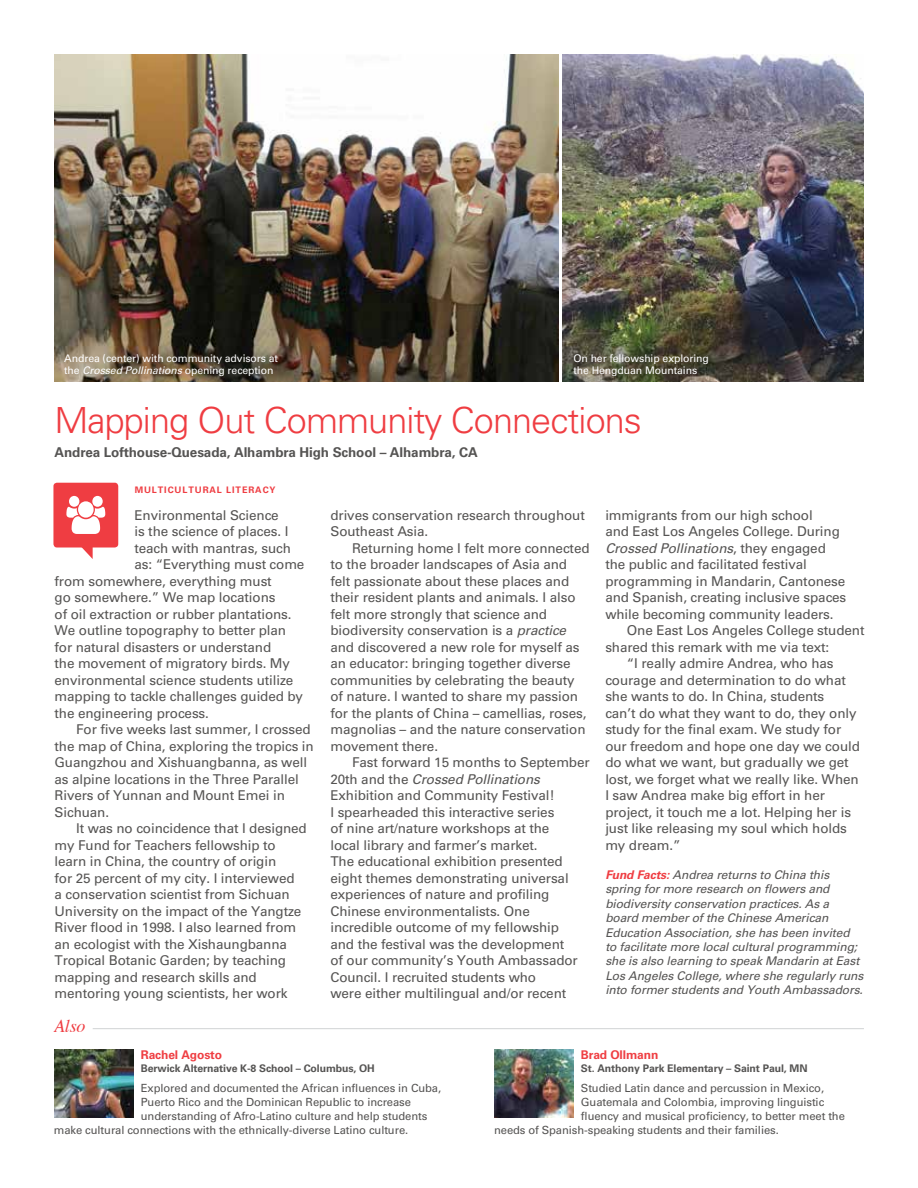
<style>
.page{position:relative;width:918px;height:1188px;background:#fff}
.page>*{position:absolute;margin:0;border:0;box-sizing:border-box;transform-origin:0 0}
.t1{font:300 36px "Univers 45";letter-spacing:-.025em;color:#ef3d42}
.t2{font:italic 18px "Times";color:#ef3d42}
.t3{font:13.5px/16.5px "Univers 55 Roman";letter-spacing:-.01em;color:#555453}
.t4{font:italic 13.5px "Univers 55";letter-spacing:-.01em;color:#555453}
.t5{font:700 13.5px "Univers 65";letter-spacing:-.01em;color:#555453}
.t6{font:italic 12px/14.4px "Univers 55";letter-spacing:-.01em;color:#555453}
.t7{font:700 12px "Univers 65";letter-spacing:-.01em;color:#ef3e42}
.t8{font:11.25px "Univers 55 Roman";letter-spacing:-.01em;color:#555453}
.t9{font:10.5px/12px "Univers 55 Roman";letter-spacing:-.01em;color:#fff}
.t10{font:700 10.5px "Univers 65";letter-spacing:-.01em;color:#555453}
.t11{font:700 9px "Univers 65";letter-spacing:.1em;color:#ef3d42}
.s1{font-family:"Univers 55";font-style:italic}
.s2{font-family:"Univers 55 Roman";font-style:normal}
.s3{font-family:"Univers 65";font-weight:700;color:#ef3d42}
</style>
<div class="page">
<img style="left:563px;top:54px;width:301px;height:327px">
<img style="left:54px;top:54px;width:504px;height:327px">
<img style="left:494px;top:1050px;width:79px;height:68px">
<hr style="left:93px;top:1028px;width:771px;height:1px;background:#d1d3d4">
<img style="left:54px;top:1050px;width:79px;height:68px">
<div style="left:53px;top:483px;width:65px;height:65px;background:#ef3d42;border-radius:4px"></div>
<svg style="left:79px;top:547px;width:14px;height:12px"></svg>
<svg style="left:66px;top:496px;width:39px;height:38px"></svg>
<p class="t9" style="left:64px;top:353px;width:215px">Andrea (center) with community advisors at the <span class="s1">Crossed Pollinations</span> opening reception</p>
<p class="t9" style="left:573px;top:353px;width:137px">On her fellowship exploring the Hengduan Mountains</p>
<h1 class="t1" style="left:55px;top:398px;width:589px">Mapping Out Community Connections</h1>
<p class="t5" style="left:55px;top:444px;width:425px">Andrea Lofthouse-Quesada, Alhambra High School – Alhambra, CA</p>
<p class="t11" style="left:135px;top:485px;width:142px">MULTICULTURAL LITERACY</p>
<p class="t3" style="left:134px;top:507px;width:146px">Environmental Science</p>
<p class="t3" style="left:134px;top:523px;width:156px">is the science of places. I</p>
<p class="t3" style="left:134px;top:540px;width:158px">teach with mantras, such</p>
<p class="t3" style="left:134px;top:556px;width:172px">as: “Everything must come</p>
<p class="t3" style="left:55px;top:573px;width:219px">from somewhere, everything must</p>
<p class="t3" style="left:55px;top:589px;width:222px">go somewhere.” We map locations</p>
<p class="t3" style="left:55px;top:606px;width:239px">of oil extraction or rubber plantations.</p>
<p class="t3" style="left:55px;top:622px;width:233px">We outline topography to better plan</p>
<p class="t3" style="left:55px;top:639px;width:218px">for natural disasters or understand</p>
<p class="t3" style="left:55px;top:655px;width:237px">the movement of migratory birds. My</p>
<p class="t3" style="left:55px;top:672px;width:240px">environmental science students utilize</p>
<p class="t3" style="left:55px;top:688px;width:250px">mapping to tackle challenges guided by</p>
<p class="t3" style="left:55px;top:705px;width:156px">the engineering process.</p>
<p class="t3" style="left:76px;top:721px;width:236px">For five weeks last summer, I crossed</p>
<p class="t3" style="left:55px;top:738px;width:261px">the map of China, exploring the tropics in</p>
<p class="t3" style="left:55px;top:754px;width:254px">Guangzhou and Xishuangbanna, as well</p>
<p class="t3" style="left:55px;top:771px;width:246px">as alpine locations in the Three Parallel</p>
<p class="t3" style="left:55px;top:787px;width:232px">Rivers of Yunnan and Mount Emei in</p>
<p class="t3" style="left:55px;top:804px;width:56px">Sichuan.</p>
<p class="t3" style="left:76px;top:820px;width:232px">It was no coincidence that I designed</p>
<p class="t3" style="left:55px;top:837px;width:223px">my Fund for Teachers fellowship to</p>
<p class="t3" style="left:55px;top:853px;width:223px">learn in China, the country of origin</p>
<p class="t3" style="left:55px;top:870px;width:242px">for 25 percent of my city. I interviewed</p>
<p class="t3" style="left:55px;top:886px;width:237px">a conservation scientist from Sichuan</p>
<p class="t3" style="left:55px;top:903px;width:248px">University on the impact of the Yangtze</p>
<p class="t3" style="left:55px;top:919px;width:243px">River flood in 1998. I also learned from</p>
<p class="t3" style="left:55px;top:936px;width:234px">an ecologist with the Xishaungbanna</p>
<p class="t3" style="left:55px;top:952px;width:233px">Tropical Botanic Garden; by teaching</p>
<p class="t3" style="left:55px;top:969px;width:204px">mapping and research skills and</p>
<p class="t3" style="left:55px;top:985px;width:235px">mentoring young scientists, her work</p>
<h2 class="t2" style="left:54px;top:1011px;width:33px">Also</h2>
<p class="t3" style="left:330px;top:507px;width:256px">drives conservation research throughout<br>Southeast Asia.</p>
<p class="t3" style="left:330px;top:540px;width:261px;text-indent:22px">Returning home I felt more connected to the broader landscapes of Asia and felt passionate about these places and their resident plants and animals. I also felt more strongly that science and biodiversity conservation is a <span class="s1">practice </span>and discovered a new role for myself as an educator: bringing together diverse communities by celebrating the beauty of nature. I wanted to share my passion for the plants of China – camellias, roses, magnolias – and the nature conservation movement there.</p>
<p class="t3" style="left:352px;top:754px;width:239px">Fast forward 15 months to September</p>
<p class="t4" style="left:330px;top:771px;width:211px"><span class="s2">20th and the</span> Crossed Pollinations</p>
<p class="t3" style="left:330px;top:787px;width:249px">Exhibition and Community Festival!<br>I spearheaded this interactive series<br>of nine art/nature workshops at the local library and farmer’s market.<br>The educational exhibition presented eight themes demonstrating universal experiences of nature and profiling Chinese environmentalists. One incredible outcome of my fellowship and the festival was the development of our community’s Youth Ambassador Council. I recruited students who<br>were either multilingual and/or recent</p>
<p class="t3" style="left:605px;top:507px;width:236px">immigrants from our high school<br>and East Los Angeles College. During</p>
<p class="t4" style="left:605px;top:540px;width:222px">Crossed Pollinations<span class="s2">, they engaged</span></p>
<p class="t3" style="left:605px;top:556px;width:203px">the public and facilitated festival</p>
<p class="t3" style="left:605px;top:573px;width:242px">programming in Mandarin, Cantonese</p>
<p class="t3" style="left:605px;top:589px;width:243px">and Spanish, creating inclusive spaces</p>
<p class="t3" style="left:605px;top:606px;width:230px">while becoming community leaders.</p>
<p class="t3" style="left:627px;top:622px;width:239px">One East Los Angeles College student</p>
<p class="t3" style="left:605px;top:639px;width:226px">shared this remark with me via text:</p>
<p class="t3" style="left:627px;top:655px;width:208px">“I really admire Andrea, who has</p>
<p class="t3" style="left:605px;top:672px;width:242px">courage and determination to do what</p>
<p class="t3" style="left:605px;top:688px;width:220px">she wants to do. In China, students</p>
<p class="t3" style="left:605px;top:705px;width:253px">can’t do what they want to do, they only</p>
<p class="t3" style="left:605px;top:721px;width:237px">study for the final exam. We study for</p>
<p class="t3" style="left:605px;top:738px;width:256px">our freedom and hope one day we could</p>
<p class="t3" style="left:605px;top:754px;width:245px">do what we want, but gradually we get</p>
<p class="t3" style="left:605px;top:771px;width:255px">lost, we forget what we really like. When</p>
<p class="t3" style="left:605px;top:787px;width:221px">I saw Andrea make big effort in her</p>
<p class="t3" style="left:605px;top:804px;width:247px">project, it touch me a lot. Helping her is</p>
<p class="t3" style="left:605px;top:820px;width:243px">just like releasing my soul which holds</p>
<p class="t3" style="left:605px;top:837px;width:77px">my dream.”</p>
<p class="t6" style="left:605px;top:868px;width:260px"><span class="s3">Fund Facts:</span> Andrea returns to China this spring for more research on flowers and biodiversity conservation practices. As a board member of the Chinese American Education Association, she has been invited to facilitate more local cultural programming; she is also learning to speak Mandarin at East Los Angeles College, where she regularly runs into former students and Youth Ambassadors.</p>
<p class="t7" style="left:141px;top:1048px;width:83px">Rachel Agosto</p>
<p class="t10" style="left:141px;top:1062px;width:236px">Berwick Alternative K-8 School – Columbus, OH</p>
<p class="t8" style="left:141px;top:1082px;width:302px">Explored and documented the African influences in Cuba,</p>
<p class="t8" style="left:141px;top:1096px;width:272px">Puerto Rico and the Dominican Republic to increase</p>
<p class="t8" style="left:141px;top:1109px;width:288px">understanding of Afro-Latino culture and help students</p>
<p class="t8" style="left:54px;top:1123px;width:356px">make cultural connections with the ethnically-diverse Latino culture.</p>
<p class="t7" style="left:581px;top:1048px;width:79px">Brad Ollmann</p>
<p class="t10" style="left:581px;top:1062px;width:228px">St. Anthony Park Elementary – Saint Paul, MN</p>
<p class="t8" style="left:581px;top:1082px;width:245px">Studied Latin dance and percussion in Mexico,</p>
<p class="t8" style="left:581px;top:1096px;width:245px">Guatemala and Colombia, improving linguistic</p>
<p class="t8" style="left:581px;top:1109px;width:266px">fluency and musical proficiency, to better meet the</p>
<p class="t8" style="left:494px;top:1123px;width:286px">needs of Spanish-speaking students and their families.</p>
</div>
